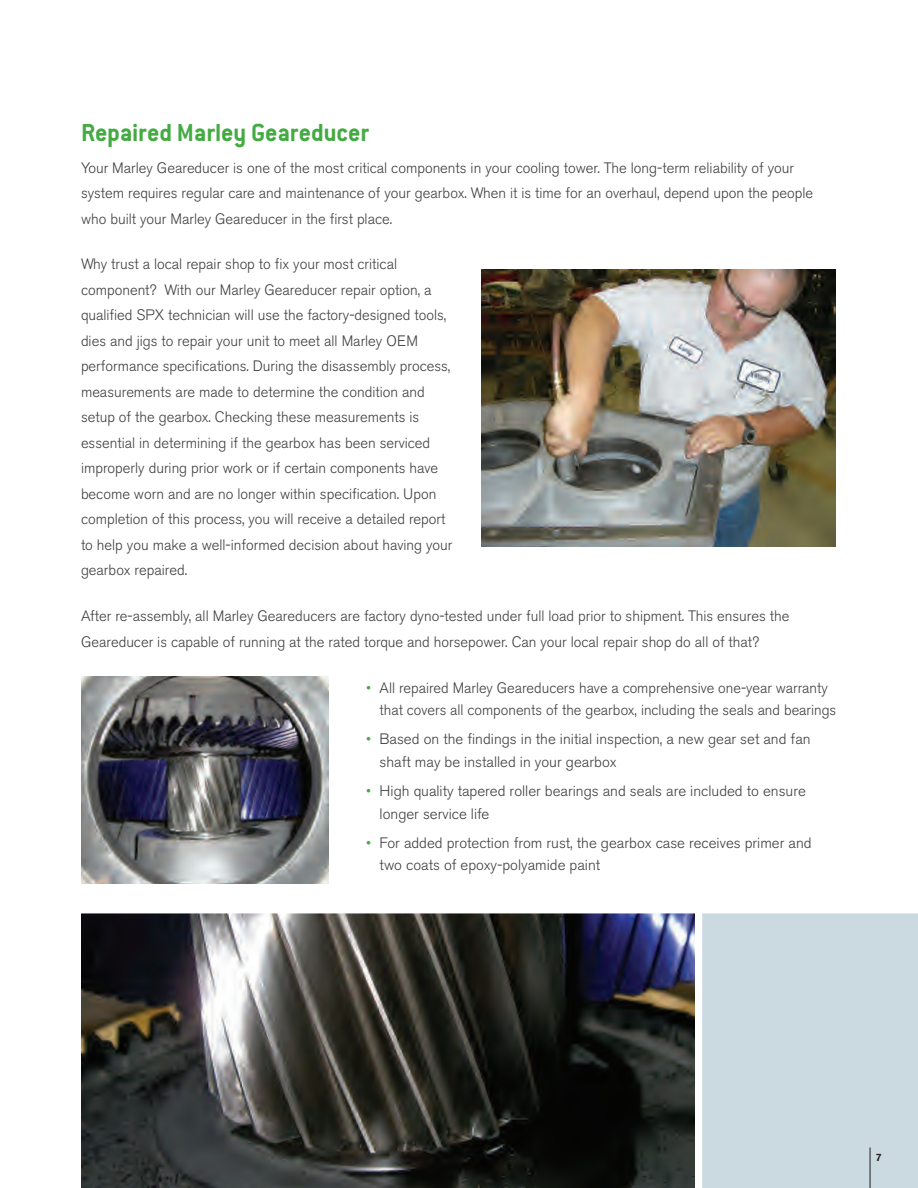
<style>
.page{position:relative;width:918px;height:1188px;background:#fff}
.page>*{position:absolute;margin:0;border:0;box-sizing:border-box;transform-origin:0 0}
.t1{font:700 27px "Conduit ITC";letter-spacing:-.005em;color:#44aa42}
.t2{font:300 15px/25.5px "Akzidenz Grotesk BE";color:#3e3e3f}
.t3{font:500 10.5px "Akzidenz Grotesk BE";color:#231f20}
.s1{color:#44aa42}
</style>
<div class="page">
<div style="left:588px;top:912px;width:330px;height:276px;background:#cbd9e1"></div>
<img style="left:481px;top:269px;width:354px;height:277px">
<img style="left:81px;top:676px;width:248px;height:208px">
<div style="left:695px;top:907px;width:7px;height:281px;background:#fff"></div>
<img style="left:81px;top:913px;width:614px;height:275px">
<hr style="left:870px;top:1148px;width:1px;height:40px;background:#231f20">
<div style="left:0;top:906px;width:918px;height:7px;background:#fff"></div>
<h1 class="t1" style="left:81px;top:117px;width:289px">Repaired Marley Geareducer</h1>
<p class="t2" style="left:81px;top:155px;width:734px">Your Marley Geareducer is one of the most critical components in your cooling tower. The long-term reliability of your system requires regular care and maintenance of your gearbox. When it is time for an overhaul, depend upon the people who built your Marley Geareducer in the first place.</p>
<p class="t2" style="left:81px;top:252px;width:373px">Why trust a local repair shop to fix your most critical component? With our Marley Geareducer repair option, a qualified SPX technician will use the factory-designed tools, dies and jigs to repair your unit to meet all Marley OEM performance specifications. During the disassembly process, measurements are made to determine the condition and setup of the gearbox. Checking these measurements is essential in determining if the gearbox has been serviced improperly during prior work or if certain components have become worn and are no longer within specification. U pon completion of this process, you will receive a detailed report to help you make a well-informed decision about having your gearbox repaired.</p>
<p class="t2" style="left:81px;top:604px;width:710px">After re-assembly, all Marley Geareducers are factory dyno-tested under full load prior to shipment. This ensures the<br>Geareducer is capable of running at the rated torque and horsepower. Can your local repair shop do all of that?</p>
<p class="t2" style="left:380px;top:677px;width:458px;line-height:22.5px;text-indent:-14px"><span class="s1">•</span> All repaired Marley Geareducers have a comprehensive one-year warranty that covers all components of the gearbox, including the seals and bearings</p>
<p class="t2" style="left:380px;top:728px;width:433px;line-height:22.5px;text-indent:-14px"><span class="s1">•</span> Based on the findings in the initial inspection, a new gear set and fan shaft may be installed in your gearbox</p>
<p class="t2" style="left:380px;top:780px;width:428px;line-height:22.5px;text-indent:-14px"><span class="s1">•</span> High quality tapered roller bearings and seals are included to ensure longer service life</p>
<p class="t2" style="left:380px;top:832px;width:434px;line-height:22.5px;text-indent:-14px"><span class="s1">•</span> For added protection from rust, the gearbox case receives primer and two coats of epoxy-polyamide paint</p>
<p class="t3" style="left:876px;top:1151px;width:7px">7</p>
</div>
